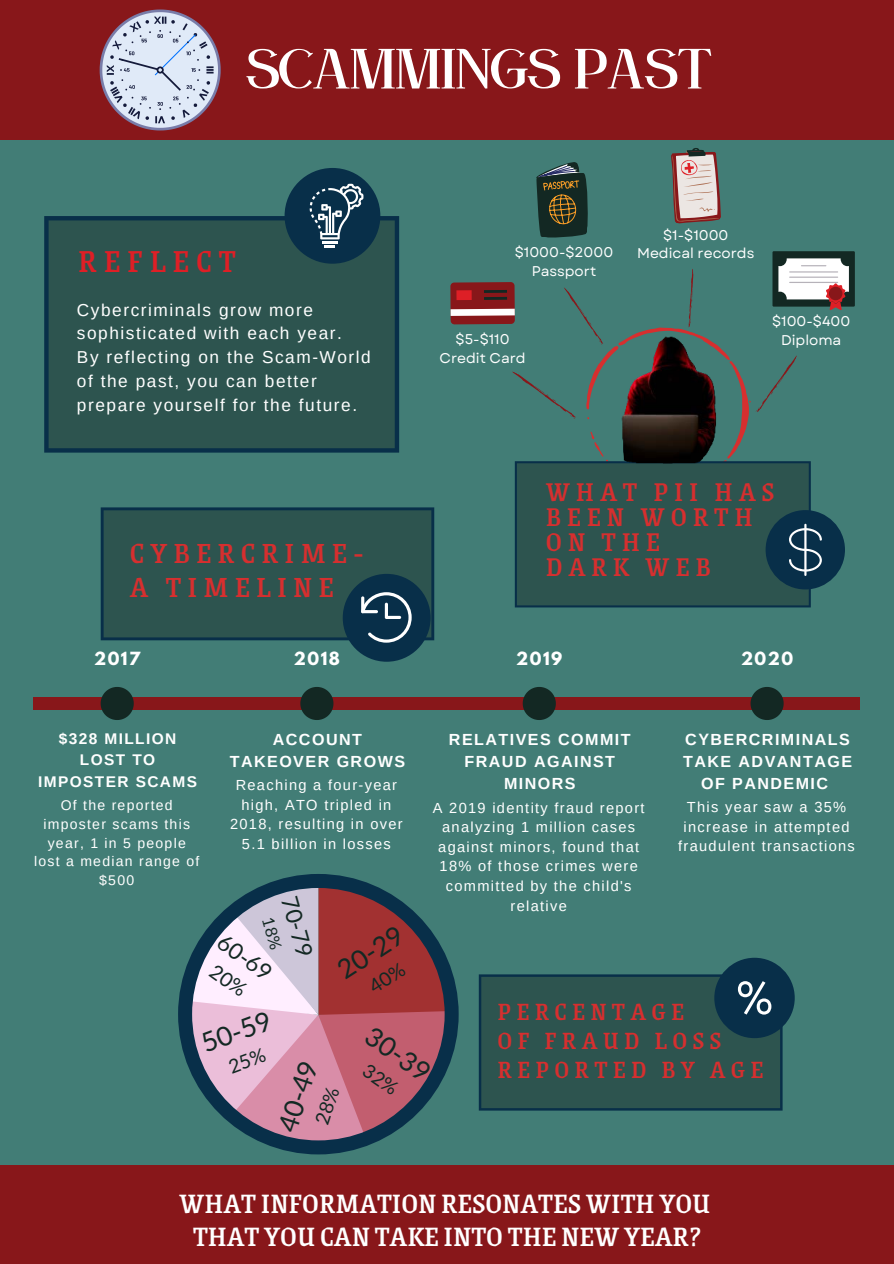
<style>
.page{position:relative;width:894px;height:1264px;background:#fff}
.page>*{position:absolute;margin:0;border:0;box-sizing:border-box;transform-origin:0 0}
.t1{font:61.8px "Grown";color:#fff}
.t2{font:500 34.2px "Grenze";letter-spacing:.2em;color:#de1f26}
.t3{font:500 31.2px/33.8px "Grenze";letter-spacing:.2em;color:#d62f2f}
.t4{font:500 30px/32.7px "Grenze";color:#fff;text-align:center}
.t5{font:500 28.95px/25px "Grenze";letter-spacing:.2em;color:#d62f2f}
.t6{font:27px "Lato";color:#132823}
.t7{font:500 26.55px/28.8px "Grenze";letter-spacing:.2em;color:#d62f2f}
.t8{font:22.95px "Lato";color:#132823}
.t9{font:22.8px "Lato";color:#132823}
.t10{font:17.25px/23.9px "Arimo";letter-spacing:.09em;color:#fff}
.t11{font:700 16.05px/22.2px "Arimo";letter-spacing:.09em;color:#fff;text-align:center}
.t12{font:700 16.05px "League Spartan";letter-spacing:.09em;color:#fff}
.t13{font:700 15.45px/21.3px "Arimo";letter-spacing:.09em;color:#fff;text-align:center}
.t14{font:14.55px/19.5px "Arimo";letter-spacing:.09em;color:#fff;text-align:center}
.t15{font:14.1px/18.8px "Garet";color:#fff;text-align:center}
.t16{font:14.1px/18.8px "Arimo";letter-spacing:.09em;color:#fff;text-align:center}
</style>
<div class="page">
<div style="left:0;top:0;width:893px;height:1263px;background:#427d76"></div>
<div style="left:0;top:0;width:893px;height:140px;background:#88171a"></div>
<svg style="left:100px;top:10px;width:121px;height:120px"></svg>
<div style="left:33px;top:697px;width:826px;height:12px;background:#88171a"></div>
<svg style="left:300px;top:687px;width:33px;height:33px"></svg>
<svg style="left:101px;top:687px;width:33px;height:33px"></svg>
<svg style="left:522px;top:687px;width:33px;height:33px"></svg>
<svg style="left:750px;top:687px;width:33px;height:33px"></svg>
<div style="left:102px;top:509px;width:330px;height:130px;background:#2d544f"></div>
<hr style="left:101px;top:510px;width:3px;height:127px;background:#082f49">
<hr style="left:431px;top:510px;width:3px;height:127px;background:#082f49">
<hr style="left:104px;top:637px;width:327px;height:3px;background:#082f49">
<hr style="left:104px;top:507px;width:327px;height:3px;background:#082f49">
<div style="left:342px;top:574px;width:88px;height:87px;background:#082f49;border-radius:50%"></div>
<svg style="left:361px;top:592px;width:50px;height:50px"></svg>
<div style="left:515px;top:462px;width:294px;height:144px;background:#2d544f"></div>
<hr style="left:514px;top:463px;width:2px;height:142px;background:#082f49">
<hr style="left:808px;top:463px;width:2px;height:142px;background:#082f49">
<hr style="left:516px;top:605px;width:292px;height:2px;background:#082f49">
<svg style="left:536px;top:162px;width:52px;height:76px;background:#354536"></svg>
<svg style="left:671px;top:148px;width:49px;height:75px;background:#baa3a0"></svg>
<div style="left:772px;top:251px;width:82px;height:55px;background:#132823"></div>
<svg style="left:450px;top:258px;width:398px;height:217px"></svg>
<div style="left:765px;top:510px;width:79px;height:79px;background:#082f49;border-radius:50%"></div>
<svg style="left:789px;top:528px;width:32px;height:43px"></svg>
<hr style="left:804px;top:524px;width:2px;height:52px;background:#fff">
<div style="left:480px;top:975px;width:301px;height:134px;background:#2d544f"></div>
<hr style="left:478px;top:976px;width:3px;height:132px;background:#082f49">
<hr style="left:779px;top:976px;width:3px;height:132px;background:#082f49">
<hr style="left:481px;top:1108px;width:298px;height:2px;background:#082f49">
<hr style="left:481px;top:974px;width:298px;height:2px;background:#082f49">
<div style="left:714px;top:957px;width:80px;height:81px;background:#082f49;border-radius:50%"></div>
<svg style="left:737px;top:981px;width:34px;height:33px"></svg>
<div style="left:46px;top:218px;width:351px;height:232px;background:#2d544f"></div>
<svg style="left:394px;top:448px;width:5px;height:4px"></svg>
<div style="left:44px;top:220px;width:5px;height:228px;background:#082f49"></div>
<svg style="left:44px;top:448px;width:5px;height:4px"></svg>
<div style="left:394px;top:220px;width:5px;height:228px;background:#082f49"></div>
<hr style="left:49px;top:448px;width:345px;height:4px;background:#082f49">
<svg style="left:394px;top:216px;width:5px;height:4px"></svg>
<svg style="left:44px;top:216px;width:5px;height:4px"></svg>
<hr style="left:49px;top:216px;width:345px;height:4px;background:#082f49">
<div style="left:284px;top:168px;width:96px;height:96px;background:#082f49;border-radius:50%"></div>
<hr style="left:322px;top:241px;width:15px;height:3px;background:#fff">
<svg style="left:324px;top:246px;width:11px;height:2px"></svg>
<svg style="left:309px;top:184px;width:54px;height:55px"></svg>
<svg style="left:178px;top:874px;width:280px;height:280px"></svg>
<div style="left:0;top:1165px;width:893px;height:98px;background:#88171a"></div>
<svg style="left:189px;top:886px;width:258px;height:257px;background:#a37a89"></svg>
<h1 class="t1" style="left:246px;top:38px;width:467px">SCAMMINGS PAST</h1>
<h2 class="t2" style="left:78px;top:237px;width:159px">REFLECT</h2>
<p class="t10" style="left:77px;top:298px;width:295px">Cybercriminals grow more sophisticated with each year.<br>By reflecting on the Scam-World of the past, you can better prepare yourself for the future.</p>
<p class="t15" style="left:514px;top:243px;width:100px">$1000-$2000<br>Passport</p>
<p class="t15" style="left:439px;top:330px;width:88px">$5-$110<br>Credit Card</p>
<p class="t15" style="left:637px;top:226px;width:119px">$1-$1000<br>Medical records</p>
<p class="t15" style="left:771px;top:312px;width:80px">$100-$400<br>Diploma</p>
<h3 class="t3" style="left:130px;top:534px;width:235px">CYBERCRIME-<br>A TIMELINE</h3>
<h3 class="t5" style="left:545px;top:477px;width:230px">WHAT PII HAS<br>BEEN WORTH<br>ON THE<br>DARK WEB</h3>
<p class="t12" style="left:94px;top:646px;width:47px">2017</p>
<p class="t12" style="left:294px;top:646px;width:47px">2018</p>
<p class="t12" style="left:516px;top:646px;width:47px">2019</p>
<p class="t12" style="left:740px;top:646px;width:53px">2020</p>
<p class="t13" style="left:38px;top:728px;width:160px">$328 MILLION<br>LOST TO<br>IMPOSTER SCAMS</p>
<p class="t16" style="left:34px;top:795px;width:167px">Of the reported imposter scams this year, 1 in 5 people lost a median range of $500</p>
<p class="t11" style="left:230px;top:728px;width:177px">ACCOUNT<br>TAKEOVER GROWS</p>
<p class="t14" style="left:230px;top:775px;width:174px">Reaching a four-year high, ATO tripled in<br>2018, resulting in over<br>5.1 billion in losses</p>
<h3 class="t8" style="left:304px;top:892px;width:63px;rotate:74deg">70-79</h3>
<h3 class="t9" style="left:230px;top:926px;width:63px;rotate:36deg">60-69</h3>
<h3 class="t6" style="left:329px;top:955px;width:74px;rotate:-33deg">20-29</h3>
<p class="t11" style="left:449px;top:728px;width:183px">RELATIVES COMMIT<br>FRAUD AGAINST<br>MINORS</p>
<p class="t14" style="left:433px;top:798px;width:213px">A 2019 identity fraud report analyzing 1 million cases against minors, found that<br>18% of those crimes were committed by the child's relative</p>
<p class="t11" style="left:682px;top:728px;width:170px">CYBERCRIMINALS<br>TAKE ADVANTAGE<br>OF PANDEMIC</p>
<p class="t14" style="left:678px;top:797px;width:178px">This year saw a 35% increase in attempted fraudulent transactions</p>
<h3 class="t6" style="left:196px;top:1025px;width:74px;rotate:-20deg">50-59</h3>
<h3 class="t6" style="left:268px;top:1124px;width:74px;rotate:-72deg">40-49</h3>
<h3 class="t6" style="left:379px;top:1017px;width:74px;rotate:35deg">30-39</h3>
<h3 class="t7" style="left:497px;top:995px;width:267px">PERCENTAGE<br>OF FRAUD LOSS<br>REPORTED BY AGE</h3>
<h3 class="t4" style="left:179px;top:1185px;width:532px">WHAT INFORMATION RESONATES WITH YOU<br>THAT YOU CAN TAKE INTO THE NEW YEAR?</h3>
</div>
